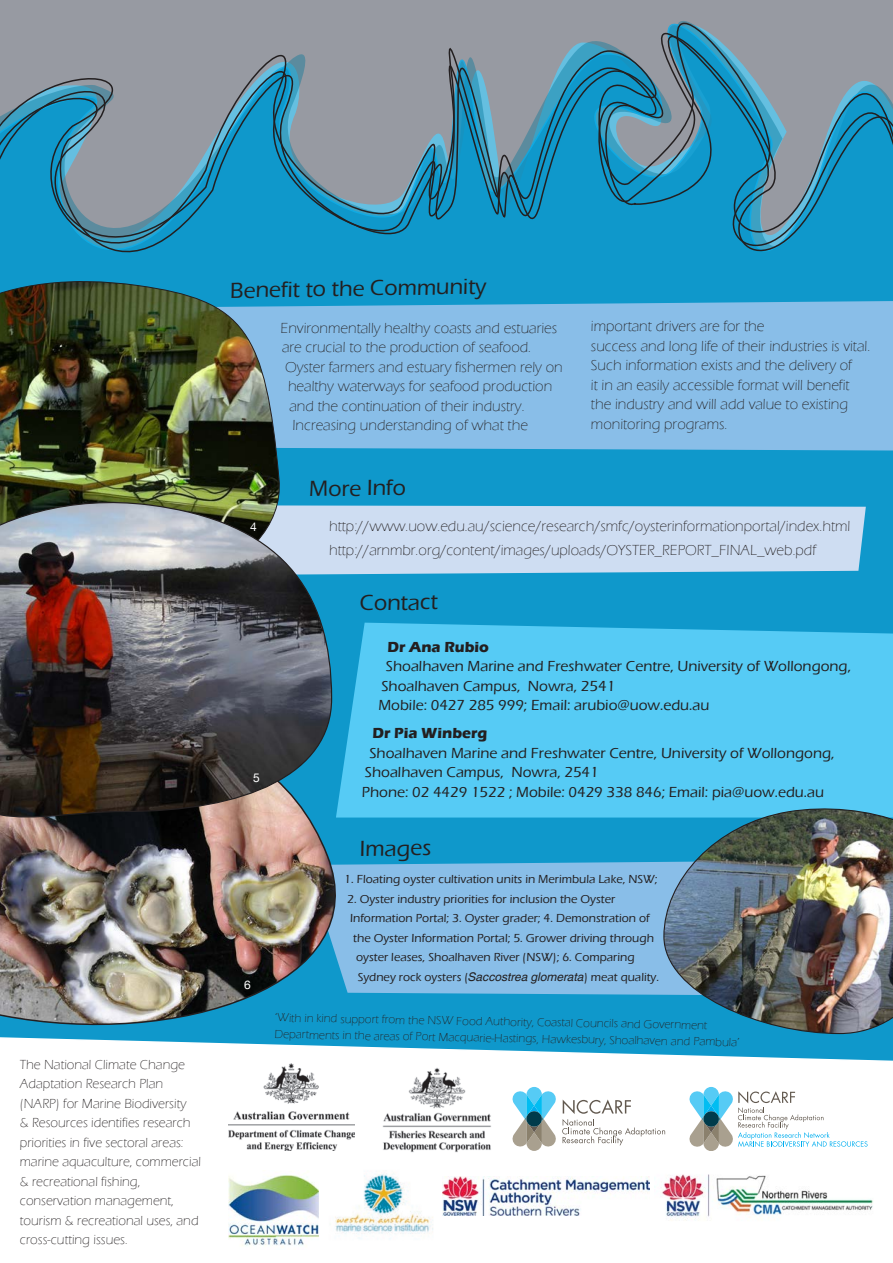
<style>
.page{position:relative;width:893px;height:1263px;background:#fff}
.page>*{position:absolute;margin:0;border:0;box-sizing:border-box;transform-origin:0 0}
.t1{font:500 22.5px "Eras ITC";color:#231f20}
.t2{font:300 15px/19.5px "Eras ITC";color:#231f20}
.t3{font:500 15px/19.5px "Eras ITC";color:#231f20}
.t4{font:700 15px "Eras ITC";color:#231f20}
.t5{font:300 13.5px/19.5px "Eras ITC";color:#231f20}
.t6{font:500 12px "Eras ITC";color:#231f20}
.t7{font:300 12px/16.5px "Eras ITC";color:#231f20}
.t8{font:12px "Helvetica Neue LT Com";color:#fff}
.s1{font-family:"Helvetica World";font-weight:400;font-style:italic}
</style>
<div class="page">
<div style="left:289px;top:450px;width:604px;height:583px;background:#0f98cb"></div>
<svg style="left:0;top:0;width:893px;height:301px"></svg>
<div style="left:380px;top:860px;width:283px;height:136px;background:#89bee8"></div>
<svg style="left:228px;top:1033px;width:665px;height:205px"></svg>
<div style="left:289px;top:301px;width:604px;height:149px;background:#89bee8"></div>
<svg style="left:333px;top:505px;width:533px;height:71px;fill:#ceddf2"></svg>
<div style="left:336px;top:623px;width:557px;height:194px;background:#56cbf5"></div>
<img style="left:663px;top:798px;width:230px;height:237px">
<img style="left:376px;top:1061px;width:121px;height:97px">
<svg style="left:689px;top:1087px;width:179px;height:64px"></svg>
<img style="left:229px;top:1171px;width:91px;height:76px">
<img style="left:320px;top:1159px;width:122px;height:80px">
<svg style="left:513px;top:1087px;width:152px;height:64px"></svg>
<img style="left:229px;top:1064px;width:126px;height:87px">
<img style="left:0;top:719px;width:380px;height:330px">
<img style="left:0;top:267px;width:289px;height:219px">
<img style="left:0;top:486px;width:333px;height:364px">
<img style="left:443px;top:1176px;width:206px;height:39px">
<img style="left:655px;top:1164px;width:224px;height:67px">
<p class="t5" style="left:20px;top:1055px;width:183px">The National Climate Change<br>Adaptation Research Plan (NARP) for Marine Biodiversity<br>&amp; Resources identifies research priorities in five sectoral areas: marine aquaculture, commercial &amp; recreational fishing, conservation management, tourism &amp; recreational uses, and cross-cutting issues.</p>
<p class="t1" style="left:230px;top:278px;width:258px;rotate:-1deg">Benefit to the Community</p>
<p class="t2" style="left:280px;top:318px;width:278px">Environmentally healthy coasts and estuaries</p>
<p class="t2" style="left:282px;top:338px;width:251px">are crucial to the production of seafood.</p>
<p class="t2" style="left:285px;top:357px;width:279px">Oyster farmers and estuary fishermen rely on</p>
<p class="t2" style="left:288px;top:377px;width:266px">healthy waterways for seafood production</p>
<p class="t2" style="left:289px;top:396px;width:237px">and the continuation of their industry.</p>
<p class="t2" style="left:292px;top:416px;width:237px">Increasing understanding of what the</p>
<p class="t1" style="left:309px;top:476px;width:98px;rotate:-1deg">More Info</p>
<p class="t2" style="left:591px;top:317px;width:281px">important drivers are for the<br>success and long life of their industries is vital.<br>Such information exists and the delivery of<br>it in an easily accessible format will benefit the industry and will add value to existing monitoring programs.</p>
<p class="t8" style="left:250px;top:520px;width:8px">4</p>
<p class="t8" style="left:253px;top:770px;width:8px">5</p>
<p class="t2" style="left:329px;top:516px;width:523px">http://www.uow.edu.au/science/research/smfc/oysterinformationportal/index.html</p>
<p class="t2" style="left:329px;top:540px;width:489px">http://arnmbr.org/content/images/uploads/OYSTER_REPORT_FINAL_web.pdf</p>
<p class="t1" style="left:360px;top:590px;width:79px;rotate:-1deg">Contact</p>
<p class="t4" style="left:387px;top:638px;width:103px">Dr Ana Rubio</p>
<p class="t3" style="left:381px;top:656px;width:471px;text-indent:4px">Shoalhaven Marine and Freshwater Centre, University of Wollongong,<br>Shoalhaven Campus, Nowra, 2541</p>
<p class="t3" style="left:378px;top:695px;width:333px">Mobile: 0427 285 999; Email: arubio@uow.edu.au</p>
<p class="t4" style="left:372px;top:724px;width:117px">Dr Pia Winberg</p>
<p class="t3" style="left:365px;top:743px;width:471px;text-indent:4px">Shoalhaven Marine and Freshwater Centre, University of Wollongong,<br>Shoalhaven Campus, Nowra, 2541</p>
<p class="t3" style="left:362px;top:782px;width:464px">Phone: 02 4429 1522 ; Mobile: 0429 338 846; Email: pia@uow.edu.au</p>
<p class="t8" style="left:244px;top:977px;width:8px">6</p>
<p class="t1" style="left:360px;top:836px;width:73px;rotate:-1deg">Images</p>
<p class="t6" style="left:344px;top:872px;width:315px">1. Floating oyster cultivation units in Merimbula Lake, NSW;</p>
<p class="t6" style="left:347px;top:892px;width:270px">2. Oyster industry priorities for inclusion the Oyster</p>
<p class="t6" style="left:350px;top:911px;width:301px">Information Portal; 3. Oyster grader; 4. Demonstration of</p>
<p class="t6" style="left:353px;top:931px;width:302px">the Oyster Information Portal; 5. Grower driving through</p>
<p class="t6" style="left:356px;top:950px;width:280px">oyster leases, Shoalhaven River (NSW); 6. Comparing</p>
<p class="t6" style="left:358px;top:970px;width:303px">Sydney rock oysters (<span class="s1">Saccostrea glomerata</span>) meat quality.</p>
<p class="t7" style="left:275px;top:1009px;width:466px;rotate:1deg">‘With in kind support from the NSW Food Authority, Coastal Councils and Government<br>Departments in the areas of Port Macquarie-Hastings, Hawkesbury, Shoalhaven and Pambula’</p>
</div>
